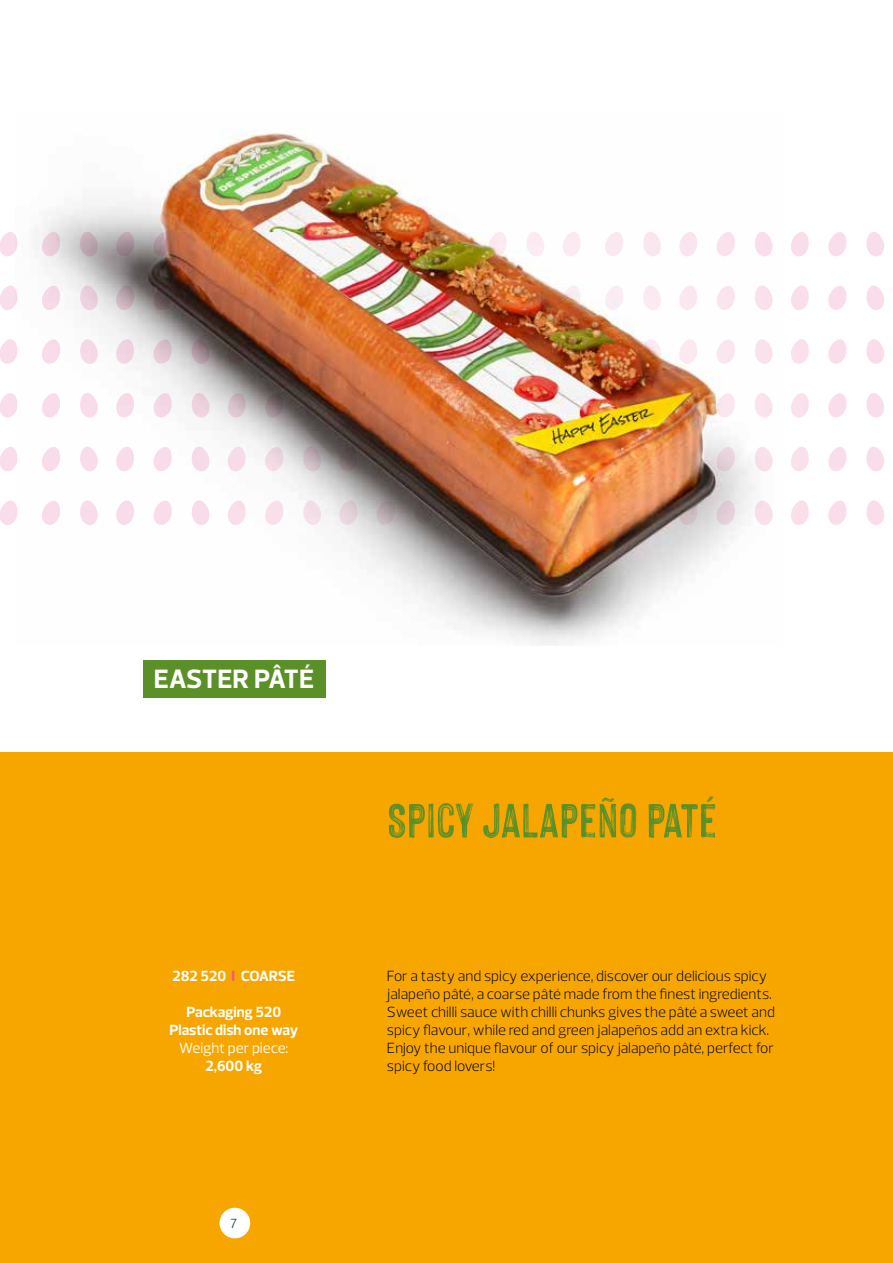
<style>
.page{position:relative;width:893px;height:1263px;background:#fff}
.page>*{position:absolute;margin:0;border:0;box-sizing:border-box;transform-origin:0 0}
.t1{font:52.5px "Hackney Personal Use Only";color:#5b9029}
.t2{font:700 27px "Prelo";color:#fff}
.t3{font:300 15px/18px "Prelo";color:#000}
.t4{font:700 15px/18px "Prelo";color:#fff;text-align:center}
.t5{font:15px "Prelo";color:#fff}
.t6{font:13.5px "Prelo";color:#265053}
.s1{color:#ea5297}
</style>
<div class="page">
<svg style="left:792px;top:232px;width:17px;height:24px"></svg>
<svg style="left:828px;top:232px;width:19px;height:24px"></svg>
<svg style="left:866px;top:232px;width:18px;height:24px"></svg>
<svg style="left:828px;top:286px;width:19px;height:24px"></svg>
<svg style="left:866px;top:285px;width:18px;height:25px"></svg>
<svg style="left:833px;top:339px;width:14px;height:25px"></svg>
<svg style="left:866px;top:339px;width:18px;height:25px"></svg>
<svg style="left:840px;top:393px;width:7px;height:23px"></svg>
<svg style="left:866px;top:393px;width:18px;height:25px"></svg>
<svg style="left:835px;top:447px;width:12px;height:24px"></svg>
<svg style="left:866px;top:447px;width:18px;height:24px"></svg>
<svg style="left:828px;top:501px;width:19px;height:24px"></svg>
<svg style="left:866px;top:500px;width:18px;height:25px"></svg>
<div style="left:0;top:753px;width:893px;height:510px;background:#f7a600"></div>
<div style="left:220px;top:1208px;width:30px;height:30px;background:#fff;border-radius:50%"></div>
<div style="left:188px;top:85px;width:652px;height:653px;background:#fff;border-radius:50%"></div>
<img style="left:0;top:232px;width:15px;height:293px">
<div style="left:143px;top:660px;width:182px;height:38px;background:#5b9029"></div>
<img style="left:15px;top:129px;width:758px;height:516px">
<img style="left:147px;top:134px;width:569px;height:463px">
<h2 class="t2" style="left:154px;top:662px;width:162px">EASTER PÂTÉ</h2>
<p class="t4" style="left:173px;top:967px;width:124px">282 520 <span class="s1">I</span> COARSE</p>
<p class="t4" style="left:170px;top:1003px;width:130px">Packaging 520<br>Plastic dish one way</p>
<p class="t5" style="left:179px;top:1039px;width:111px">Weight per piece:</p>
<p class="t4" style="left:206px;top:1057px;width:58px">2,600 kg</p>
<p class="t6" style="left:230px;top:1215px;width:8px">7</p>
<h1 class="t1" style="left:387px;top:792px;width:332px">SPICY JALAPEÑO PATÉ</h1>
<p class="t3" style="left:387px;top:967px;width:390px">For a tasty and spicy experience, discover our delicious spicy jalapeño pâté, a coarse pâté made from the finest ingredients.<br>Sweet chilli sauce with chilli chunks gives the pâté a sweet and spicy flavour, while red and green jalapeños add an extra kick.<br>Enjoy the unique flavour of our spicy jalapeño pâté, perfect for spicy food lovers!</p>
</div>
